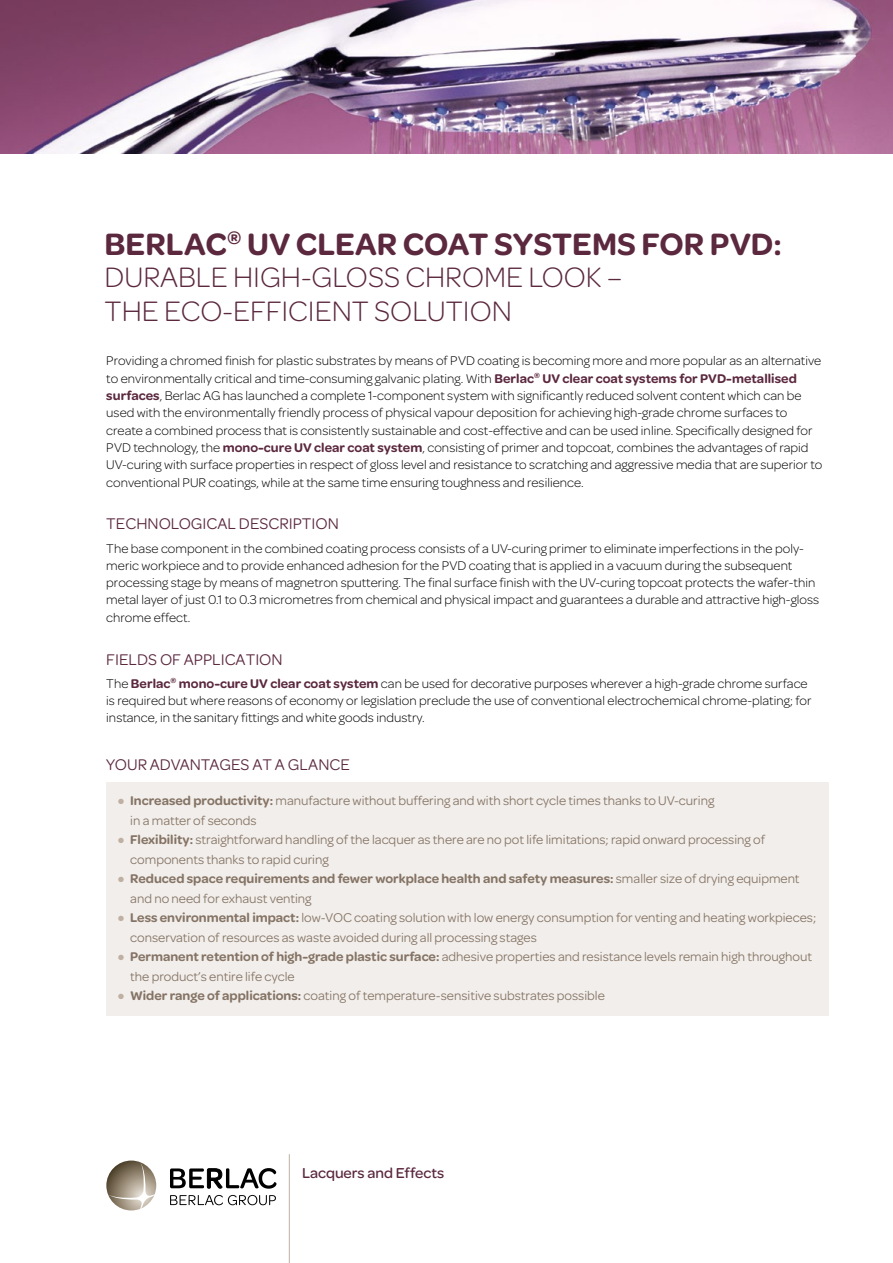
<style>
.page{position:relative;width:893px;height:1263px;background:#fff}
.page>*{position:absolute;margin:0;border:0;box-sizing:border-box;transform-origin:0 0}
.t1{font:600 33px "Omnes";color:#5b283e}
.t2{font:300 30px/34.5px "Omnes";color:#5b283e}
.t3{font:16.5px "Omnes";color:#5b283e}
.t4{font:500 15.3px "Omnes";color:#5b283e}
.t5{font:300 13.5px/17.2px "Omnes";letter-spacing:.005em;color:#000}
.t6{font:13.5px/19.5px "Omnes";color:#857465}
.t7{font:600 13.5px/19.5px "Omnes";color:#857465}
.s1{font-weight:600;color:#5b283e}
.s2{color:#bfb0a2}
.s3{font-weight:600}
.s4{font-weight:400}
</style>
<div class="page">
<img style="left:0;top:0;width:893px;height:153px">
<div style="left:106px;top:782px;width:723px;height:234px;background:#f2eeeb"></div>
<svg style="left:170px;top:1195px;width:106px;height:10px"></svg>
<svg style="left:170px;top:1168px;width:106px;height:21px"></svg>
<svg style="left:106px;top:1160px;width:50px;height:50px"></svg>
<svg style="left:109px;top:1163px;width:46px;height:46px"></svg>
<hr style="left:289px;top:1154px;width:1px;height:109px;background:#bfb0a2">
<h1 class="t1" style="left:105px;top:221px;width:679px">BERLAC<sup>®</sup> UV CLEAR COAT SYSTEMS FOR PVD:</h1>
<h2 class="t2" style="left:105px;top:259px;width:519px">DURABLE HIGH-GLOSS CHROME LOOK –<br>THE ECO-EFFICIENT SOLUTION</h2>
<p class="t5" style="left:106px;top:352px;width:717px">Providing a chromed finish for plastic substrates by means of PVD coating is becoming more and more popular as an alternative to environmentally critical and time-consuming galvanic plating. With <span class="s1">Berlac</span><sup>®</sup> <span class="s1">UV clear coat systems for PVD-metallised surfaces</span>, Berlac AG has launched a complete 1-component system with significantly reduced solvent content which can be used with the environmentally friendly process of physical vapour deposition for achieving high-grade chrome surfaces to create a combined process that is consistently sustainable and cost-effective and can be used inline. Specifically designed for PVD technology, the <span class="s1">mono-cure UV clear coat system</span>, consisting of primer and topcoat, combines the advantages of rapid UV-curing with surface properties in respect of gloss level and resistance to scratching and aggressive media that are superior to conventional PUR coatings, while at the same time ensuring toughness and resilience.</p>
<p class="t3" style="left:106px;top:513px;width:234px">TECHNOLOGICAL DESCRIPTION</p>
<p class="t5" style="left:106px;top:539px;width:714px">The base component in the combined coating process consists of a UV-curing primer to eliminate imperfections in the poly&shy;meric workpiece and to provide enhanced adhesion for the PVD coating that is applied in a vacuum during the subsequent processing stage by means of magnetron sputtering. The final surface finish with the UV-curing topcoat protects the wafer-thin metal layer of just 0.1 to 0.3 micrometres from chemical and physical impact and guarantees a durable and attractive high-gloss chrome effect.</p>
<p class="t3" style="left:106px;top:648px;width:178px">FIELDS OF APPLICATION</p>
<p class="t5" style="left:106px;top:674px;width:707px">The <span class="s1">Berlac</span><sup>®</sup> <span class="s1">mono-cure UV clear coat system</span> can be used for decorative purposes wherever a high-grade chrome surface is required but where reasons of economy or legislation preclude the use of conventional electrochemical chrome-plating; for instance, in the sanitary fittings and white goods industry.</p>
<p class="t3" style="left:106px;top:753px;width:245px">YOUR ADVANTAGES AT A GLANCE</p>
<p class="t6" style="left:130px;top:790px;width:586px;text-indent:-12px"><span class="s2">●</span> <span class="s3">Increased productivity:</span> manufacture without buffering and with short cycle times thanks to UV-curing in a matter of seconds</p>
<p class="t6" style="left:130px;top:829px;width:636px;text-indent:-12px"><span class="s2">●</span> <span class="s3">Flexibility:</span> straightforward handling of the lacquer as there are no pot life limitations; rapid onward processing of components thanks to rapid curing</p>
<p class="t7" style="left:130px;top:868px;width:671px;text-indent:-12px"><span class="s2">●</span> Reduced space requirements and fewer workplace health and safety measures: <span class="s4">smaller size of drying equipment and no need for exhaust venting</span></p>
<p class="t6" style="left:130px;top:907px;width:688px;text-indent:-12px"><span class="s2">●</span> <span class="s3">Less environmental impact:</span> low-VOC coating solution with low energy consumption for venting and heating workpieces; conservation of resources as waste avoided during all processing stages</p>
<p class="t6" style="left:130px;top:946px;width:683px;text-indent:-12px"><span class="s2">●</span> <span class="s3">Permanent retention of high-grade plastic surface:</span> adhesive properties and resistance levels remain high throughout the product’s entire life cycle</p>
<p class="t6" style="left:118px;top:985px;width:488px"><span class="s2">●</span> <span class="s3">Wider range of applications:</span> coating of temperature-sensitive substrates possible</p>
<p class="t4" style="left:302px;top:1162px;width:144px">Lacquers and Effects</p>
</div>
